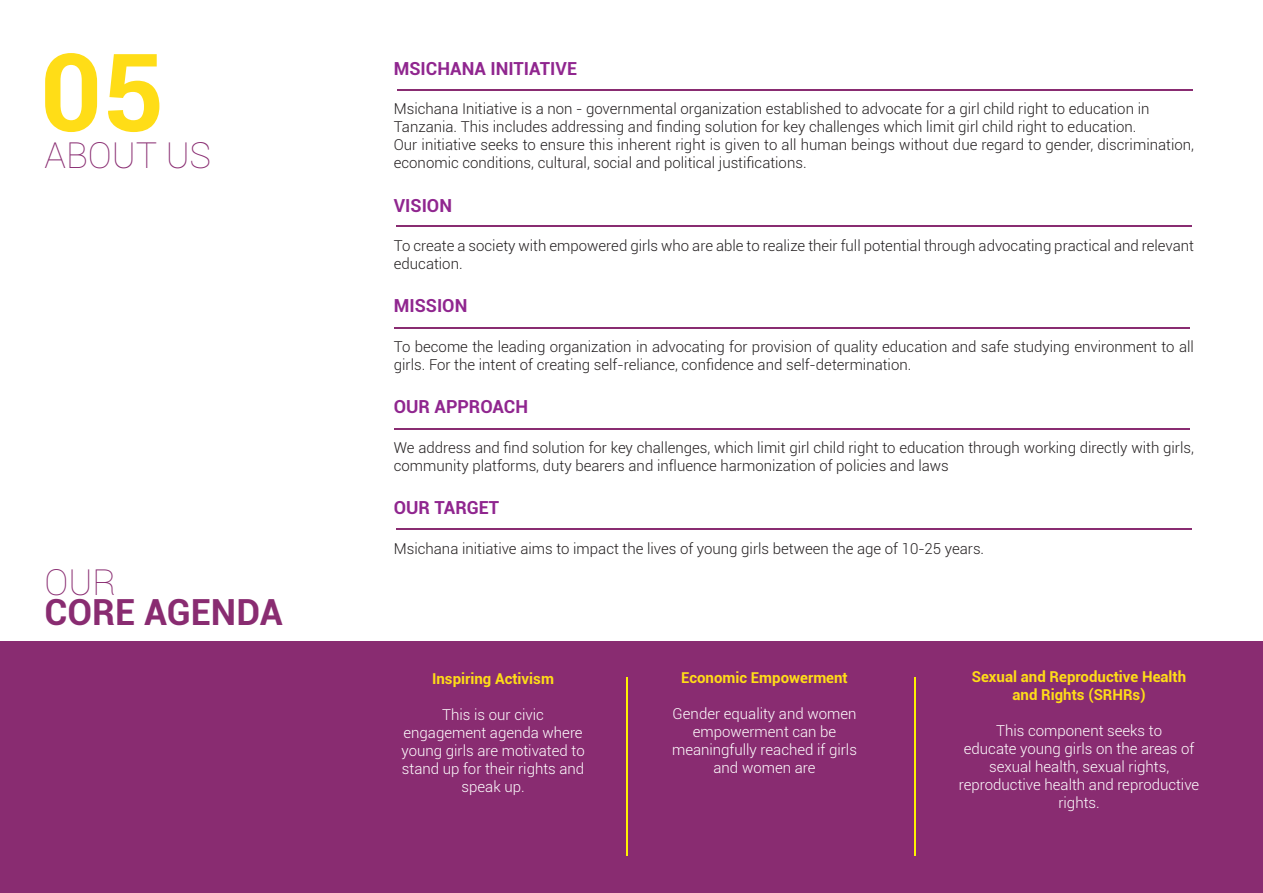
<style>
.page{position:relative;width:1263px;height:893px;background:#fff}
.page>*{position:absolute;margin:0;border:0;box-sizing:border-box;transform-origin:0 0}
.t1{font:700 108px "Roboto";color:#ffdd17}
.t2{font:100 36px "Roboto";color:#892c71}
.t3{font:700 36px "Roboto";color:#892c71}
.t4{font:700 18px "Roboto";color:#90268f}
.t5{font:300 15px/18px "Roboto";color:#231f20}
.t6{font:300 15px/18px "Roboto";color:#fff;text-align:center}
.t7{font:700 15px/18px "Roboto";color:#ffdd17;text-align:center}
</style>
<div class="page">
<div style="left:0;top:641px;width:1263px;height:252px;background:#892c71"></div>
<hr style="left:397px;top:89px;width:796px;height:2px;background:#892c71">
<hr style="left:394px;top:428px;width:795px;height:1px;background:#892c71">
<hr style="left:626px;top:677px;width:1px;height:179px;background:#fff101">
<hr style="left:914px;top:677px;width:1px;height:179px;background:#fff101">
<hr style="left:396px;top:528px;width:796px;height:1px;background:#892c71">
<hr style="left:394px;top:328px;width:795px;height:1px;background:#892c71">
<hr style="left:396px;top:226px;width:796px;height:1px;background:#892c71">
<h1 class="t1" style="left:40px;top:31px;width:125px">05</h1>
<h2 class="t2" style="left:45px;top:134px;width:168px">ABOUT US</h2>
<h2 class="t2" style="left:45px;top:562px;width:73px">OUR</h2>
<h2 class="t3" style="left:45px;top:591px;width:240px">CORE AGENDA</h2>
<p class="t4" style="left:394px;top:58px;width:185px">MSICHANA INITIATIVE</p>
<p class="t5" style="left:394px;top:100px;width:802px">Msichana Initiative is a non - governmental organization established to advocate for a girl child right to education in Tanzania. This includes addressing and finding solution for key challenges which limit girl child right to education.<br>Our initiative seeks to ensure this inherent right is given to all human beings without due regard to gender, discrimination, economic conditions, cultural, social and political justifications.</p>
<p class="t4" style="left:394px;top:195px;width:60px">VISION</p>
<p class="t5" style="left:394px;top:237px;width:802px">To create a society with empowered girls who are able to realize their full potential through advocating practical and relevant education.</p>
<p class="t4" style="left:394px;top:296px;width:75px">MISSION</p>
<p class="t5" style="left:394px;top:338px;width:802px">To become the leading organization in advocating for provision of quality education and safe studying environment to all girls. For the intent of creating self-reliance, confidence and self-determination.</p>
<p class="t4" style="left:394px;top:396px;width:136px">OUR APPROACH</p>
<p class="t5" style="left:394px;top:439px;width:801px">We address and find solution for key challenges, which limit girl child right to education through working directly with girls, community platforms, duty bearers and influence harmonization of policies and laws</p>
<p class="t4" style="left:394px;top:497px;width:107px">OUR TARGET</p>
<p class="t5" style="left:394px;top:539px;width:592px">Msichana initiative aims to impact the lives of young girls between the age of 10-25 years.</p>
<p class="t7" style="left:432px;top:670px;width:123px">Inspiring Activism</p>
<p class="t6" style="left:401px;top:706px;width:185px">This is our civic engagement agenda where young girls are motivated to stand up for their rights and speak up.</p>
<p class="t7" style="left:681px;top:669px;width:168px">Economic Empowerment</p>
<p class="t6" style="left:672px;top:705px;width:186px">Gender equality and women empowerment can be meaningfully reached if girls and women are</p>
<p class="t7" style="left:972px;top:668px;width:216px">Sexual and Reproductive Health and Rights (SRHRs)</p>
<p class="t6" style="left:959px;top:722px;width:242px">This component seeks to<br>educate young girls on the areas of sexual health, sexual rights, reproductive health and reproductive rights.</p>
</div>
